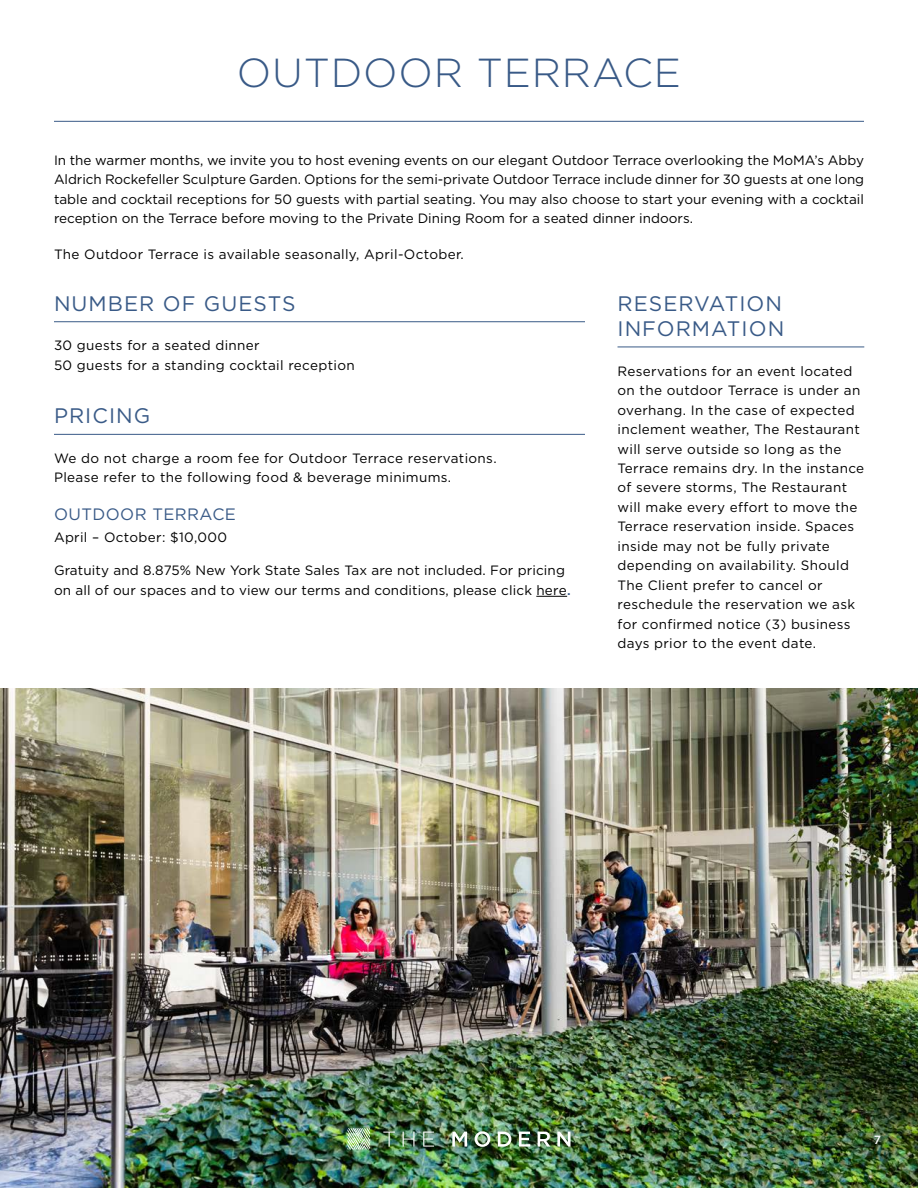
<style>
.page{position:relative;width:918px;height:1188px;background:#fff}
.page>*{position:absolute;margin:0;border:0;box-sizing:border-box;transform-origin:0 0}
.t1{font:300 40.5px "Gotham";letter-spacing:.02em;color:#395a87}
.t2{font:21px/25.2px "Gotham";letter-spacing:.05em;color:#395a87}
.t3{font:16.5px "Gotham";letter-spacing:.025em;color:#395a87}
.t4{font:13.5px/19.5px "Gotham";letter-spacing:.025em;color:#000}
.t5{font:500 12px "Gotham";color:#f9fafb}
.s1{color:#000101}
.s2{font-weight:500;color:#395a87}
</style>
<div class="page">
<img style="left:0;top:688px;width:918px;height:500px">
<hr style="left:54px;top:321px;width:531px;height:1px;background:#395a87">
<hr style="left:618px;top:347px;width:246px;height:1px;background:#395a87">
<hr style="left:54px;top:434px;width:531px;height:1px;background:#395a87">
<hr style="left:536px;top:596px;width:31px;height:1px;background:#000101">
<hr style="left:54px;top:121px;width:810px;height:1px;background:#395a87">
<svg style="left:348px;top:1128px;width:22px;height:21px"></svg>
<svg style="left:383px;top:1132px;width:12px;height:15px"></svg>
<svg style="left:403px;top:1132px;width:11px;height:15px"></svg>
<svg style="left:423px;top:1132px;width:11px;height:15px"></svg>
<svg style="left:452px;top:1132px;width:15px;height:15px"></svg>
<svg style="left:475px;top:1131px;width:15px;height:16px"></svg>
<svg style="left:498px;top:1132px;width:13px;height:15px"></svg>
<svg style="left:519px;top:1132px;width:11px;height:15px"></svg>
<svg style="left:538px;top:1132px;width:12px;height:15px"></svg>
<svg style="left:557px;top:1132px;width:13px;height:15px"></svg>
<h1 class="t1" style="left:237px;top:47px;width:446px">OUTDOOR TERRACE</h1>
<p class="t4" style="left:54px;top:150px;width:812px;text-align:justify">In the warmer months, we invite you to host evening events on our elegant Outdoor Terrace overlooking the MoMA’s Abby Aldrich Rockefeller Sculpture Garden. Options for the semi-private Outdoor Terrace include dinner for 30 guests at one long table and cocktail receptions for 50 guests with partial seating. You may also choose to start your evening with a cocktail reception on the Terrace before moving to the Private Dining Room for a seated dinner indoors.</p>
<p class="t4" style="left:54px;top:244px;width:411px">The Outdoor Terrace is available seasonally, April-October.</p>
<h2 class="t2" style="left:54px;top:290px;width:243px">NUMBER OF GUESTS</h2>
<p class="t4" style="left:54px;top:336px;width:302px">30 guests for a seated dinner<br>50 guests for a standing cocktail reception</p>
<h2 class="t2" style="left:54px;top:403px;width:98px">PRICING</h2>
<p class="t4" style="left:54px;top:448px;width:444px">We do not charge a room fee for Outdoor Terrace reservations.<br>Please refer to the following food &amp; beverage minimums.</p>
<p class="t3" style="left:54px;top:504px;width:184px">OUTDOOR TERRACE</p>
<p class="t4" style="left:54px;top:528px;width:175px">April – October: $10,000</p>
<p class="t4" style="left:54px;top:561px;width:518px">Gratuity and 8.875% New York State Sales Tax are not included. For pricing on all of our spaces and to view our terms and conditions, please click <span class="s1">here</span><span class="s2">.</span></p>
<h2 class="t2" style="left:618px;top:290px;width:168px">RESERVATION<br>INFORMATION</h2>
<p class="t4" style="left:618px;top:361px;width:248px">Reservations for an event located on the outdoor Terrace is under an overhang. In the case of expected inclement weather, The Restaurant will serve outside so long as the Terrace remains dry. In the instance of severe storms, The Restaurant will make every effort to move the Terrace reservation inside. Spaces inside may not be fully private depending on availability. Should The Client prefer to cancel or reschedule the reservation we ask for confirmed notice (3) business days prior to the event date.</p>
<p class="t5" style="left:874px;top:1132px;width:9px">7</p>
</div>
